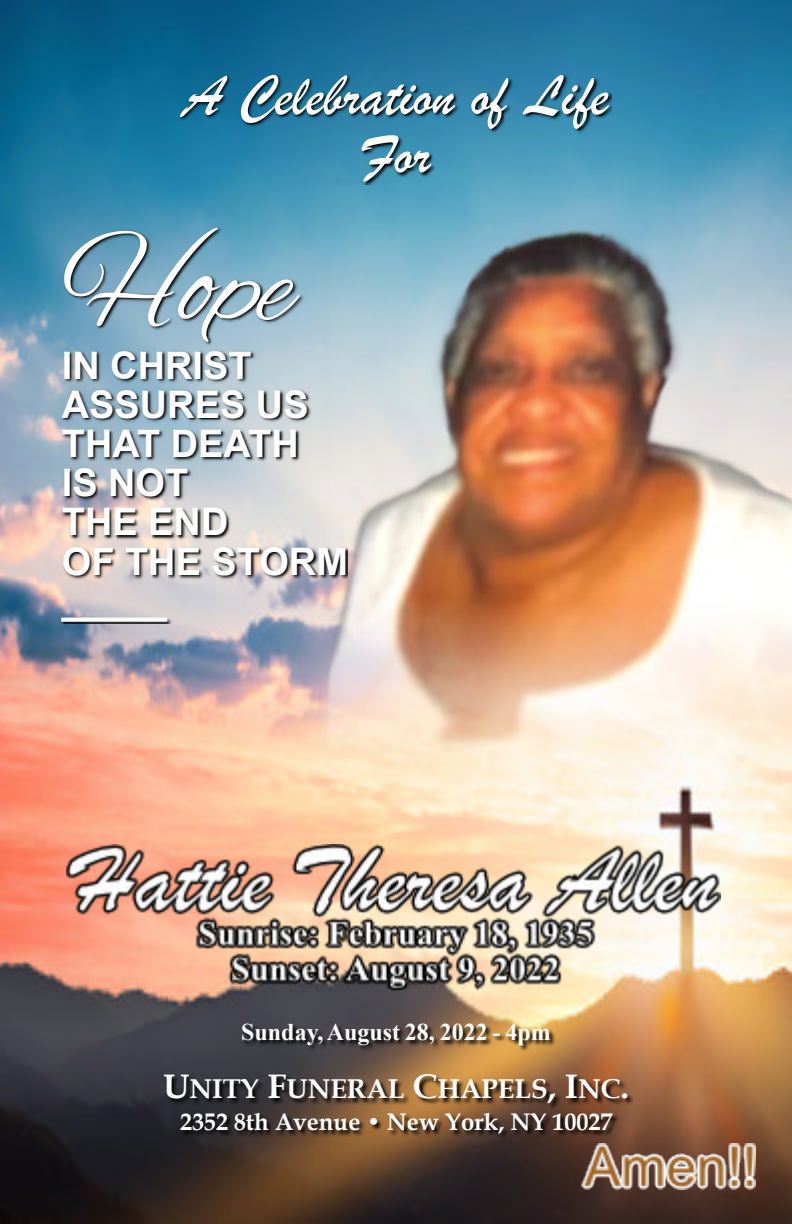
<style>
.page{position:relative;width:792px;height:1224px;background:#fff}
.page>*{position:absolute;margin:0;border:0;box-sizing:border-box;transform-origin:0 0}
.t1{font:123.4px "Alex Brush";color:#fff}
.t2{font:60px/58.6px "Brush Script";color:#fff;text-align:center}
.t3{font:700 38px/39.2px "Arial";color:#fff}
.t4{font:700 27.2px "Book Antiqua";color:#fff}
.t5{font:700 24px "Book Antiqua";color:#fff}
.t6{font:700 24px "Times New Roman";color:#fff}
.s1{font-size:34px}
</style>
<div class="page">
<img style="left:0;top:0;width:792px;height:1224px">
<img style="left:180px;top:75px;width:431px;height:109px">
<img style="left:67px;top:845px;width:653px;height:292px">
<img style="left:582px;top:1144px;width:174px;height:46px">
<img style="left:322px;top:179px;width:470px;height:595px">
<img style="left:61px;top:228px;width:287px;height:396px">
<h2 class="t2" style="left:184px;top:74px;width:426px">A Celebration of Life<br>For</h2>
<h1 class="t1" style="left:62px;top:217px;width:232px">Hope</h1>
<p class="t3" style="left:62px;top:349px;width:288px">IN CHRIST<br>ASSURES US<br>THAT DEATH<br>IS NOT<br>THE END<br>OF THE STORM _____</p>
<p class="t6" style="left:241px;top:1024px;width:311px">Sunday, August 28, 2022 - 4pm</p>
<p class="t4" style="left:163px;top:1078px;width:467px"><span class="s1">U</span>NITY <span class="s1">F</span>UNERAL <span class="s1">C</span>HAPELS<span class="s1">, I</span>NC<span class="s1">.</span></p>
<p class="t5" style="left:180px;top:1112px;width:434px">2352 8th Avenue • New York, NY 10027</p>
</div>
